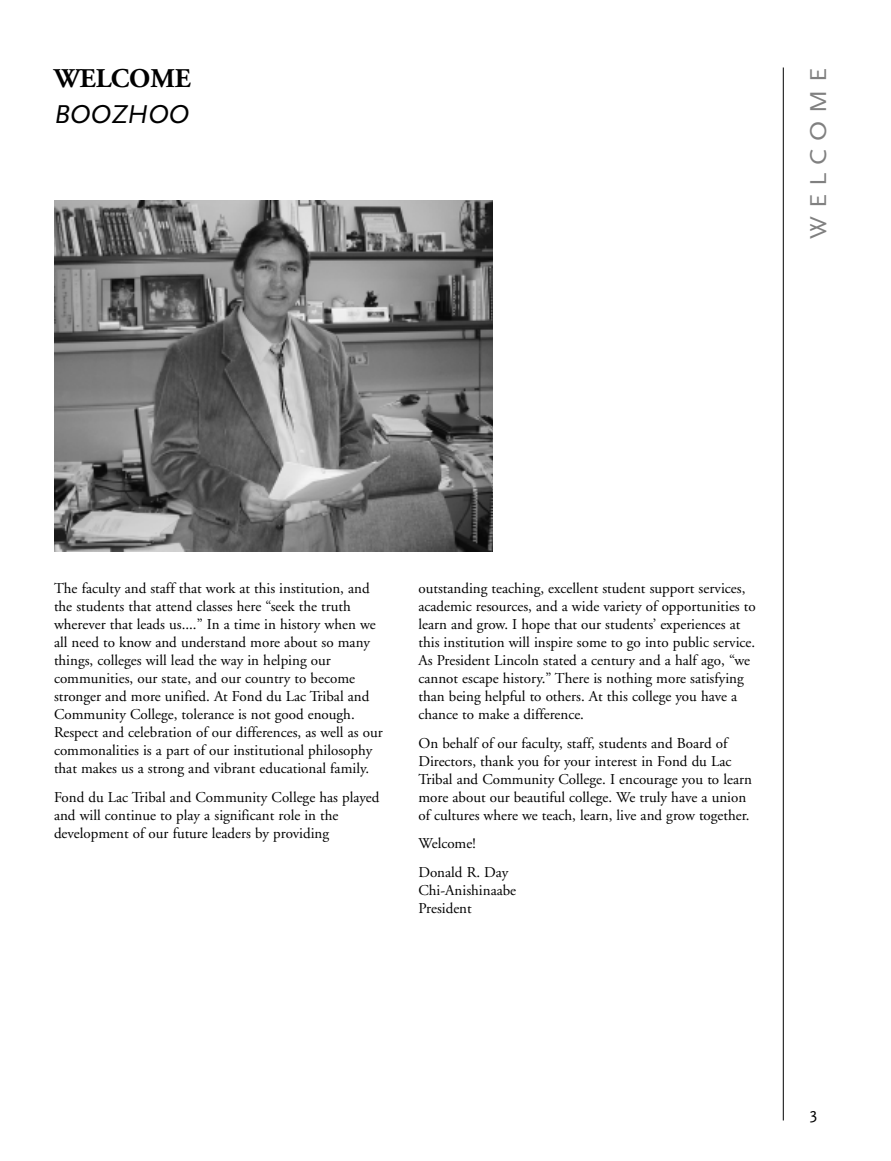
<style>
.page{position:relative;width:891px;height:1161px;background:#fff}
.page>*{position:absolute;margin:0;border:0;box-sizing:border-box;transform-origin:0 0}
.t1{font:700 27px "Adobe Garamond";color:#000}
.t2{font:italic 27px "Scala Sans";color:#000}
.t3{font:24px "Scala Sans";letter-spacing:.3em;color:#808080;scale:1.1 1}
.t4{font:16.5px "Scala Sans";color:#000;scale:1.1 1}
.t5{font:15px/18px "Adobe Garamond";color:#000}
</style>
<div class="page">
<hr style="left:783px;top:68px;width:1px;height:1052px;background:#000">
<img style="left:54px;top:201px;width:439px;height:350px">
<h1 class="t1" style="left:54px;top:68px;width:138px">WELCOME</h1>
<h1 class="t2" style="left:54px;top:103px;width:137px">BOOZHOO</h1>
<h2 class="t3" style="left:809px;top:239px;width:157px;rotate:-90deg">WELCOME</h2>
<p class="t5" style="left:54px;top:581px;width:330px">The faculty and staff that work at this institution, and the students that attend classes here “seek the truth wherever that leads us....” In a time in history when we all need to know and understand more about so many things, colleges will lead the way in helping our communities, our state, and our country to become stronger and more unified. At Fond du Lac Tribal and Community College, tolerance is not good enough.<br>Respect and celebration of our differences, as well as our commonalities is a part of our institutional philosophy that makes us a strong and vibrant educational family.</p>
<p class="t5" style="left:54px;top:789px;width:327px">Fond du Lac Tribal and Community College has played and will continue to play a significant role in the development of our future leaders by providing</p>
<p class="t5" style="left:418px;top:581px;width:339px">outstanding teaching, excellent student support services, academic resources, and a wide variety of opportunities to learn and grow. I hope that our students’ experiences at this institution will inspire some to go into public service.<br>As President Lincoln stated a century and a half ago, “we cannot escape history.” There is nothing more satisfying than being helpful to others. At this college you have a chance to make a difference.</p>
<p class="t5" style="left:418px;top:735px;width:335px">On behalf of our faculty, staff, students and Board of Directors, thank you for your interest in Fond du Lac Tribal and Community College. I encourage you to learn more about our beautiful college. We truly have a union of cultures where we teach, learn, live and grow together.</p>
<p class="t5" style="left:419px;top:830px;width:91px;line-height:28.5px">Welcome!<br>Donald R. Day</p>
<p class="t5" style="left:419px;top:882px;width:99px">Chi-Anishinaabe<br>President</p>
<p class="t4" style="left:810px;top:1107px;width:9px">3</p>
</div>
